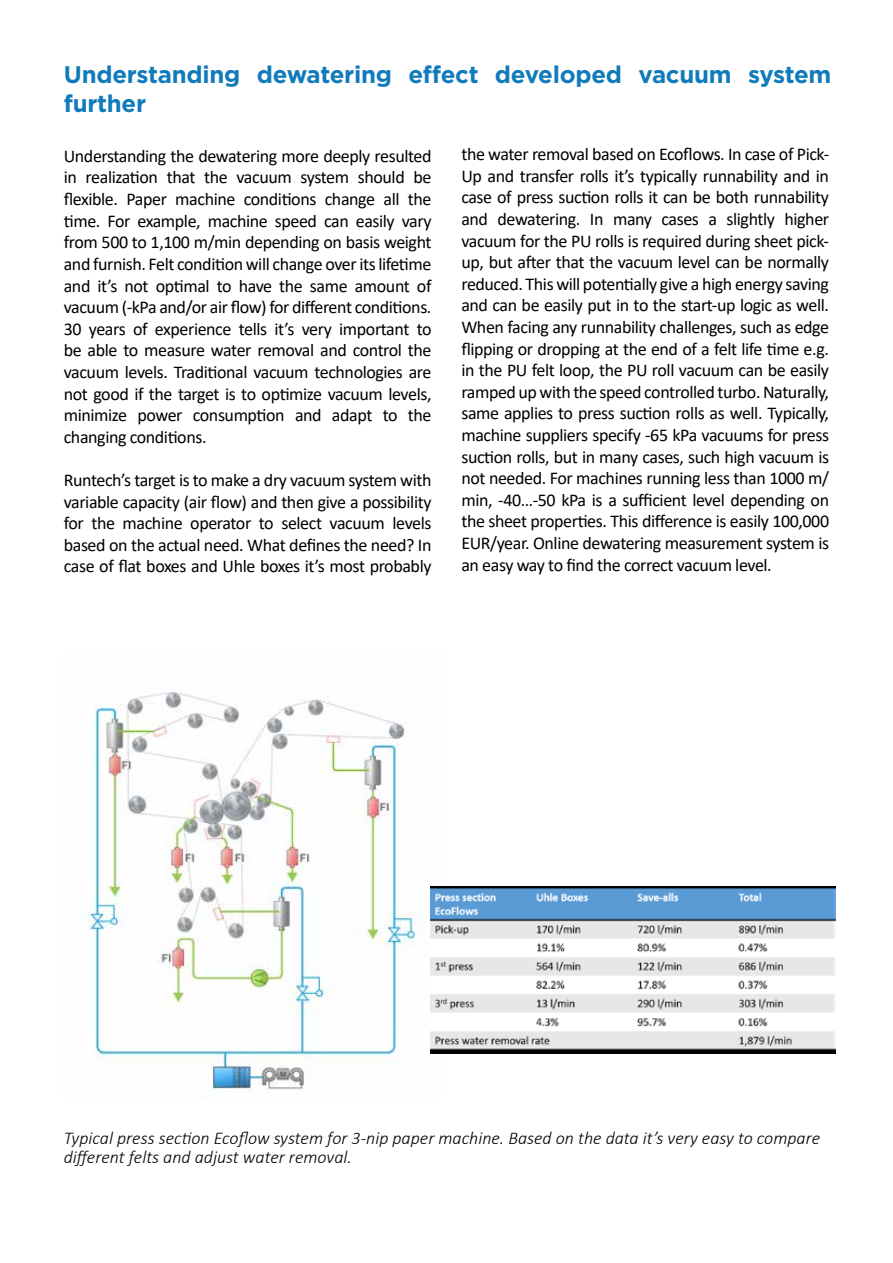
<style>
.page{position:relative;width:893px;height:1263px;background:#fff}
.page>*{position:absolute;margin:0;border:0;box-sizing:border-box;transform-origin:0 0}
.t1{font:700 24px/28.8px "Gotham";letter-spacing:-.01em;color:#0f7bba}
.t2{font:18px/21.6px "Calibri";letter-spacing:-.025em;color:#000;text-align:justify}
.t3{font:italic 300 18px/19.5px "Calibri";color:#000}
</style>
<div class="page">
<img style="left:79px;top:689px;width:365px;height:402px">
<img style="left:431px;top:886px;width:404px;height:167px">
<h1 class="t1" style="left:64px;top:60px;width:769px">Understanding dewatering effect developed vacuum system further</h1>
<p class="t2" style="left:64px;top:145px;width:369px">Understanding the dewatering more deeply resulted in realization that the vacuum system should be flexible. Paper machine conditions change all the time. For example, machine speed can easily vary from 500 to 1,100 m/min depending on basis weight and furnish. Felt condition will change over its lifetime and it’s not optimal to have the same amount of vacuum (-kPa and/or air flow) for different conditions.<br>30 years of experience tells it’s very important to be able to measure water removal and control the vacuum levels. Traditional vacuum technologies are not good if the target is to optimize vacuum levels, minimize power consumption and adapt to the changing conditions.</p>
<p class="t2" style="left:64px;top:469px;width:369px">Runtech’s target is to make a dry vacuum system with variable capacity (air flow) and then give a possibility for the machine operator to select vacuum levels based on the actual need. What defines the need? In case of flat boxes and Uhle boxes it’s most probably</p>
<p class="t2" style="left:461px;top:143px;width:369px">the water removal based on Ecoflows. In case of Pick-Up and transfer rolls it’s typically runnability and in case of press suction rolls it can be both runnability and dewatering. In many cases a slightly higher vacuum for the PU rolls is required during sheet pick&shy;up, but after that the vacuum level can be normally reduced. This will potentially give a high energy saving and can be easily put in to the start-up logic as well.<br>When facing any runnability challenges, such as edge flipping or dropping at the end of a felt life time e.g. in the PU felt loop, the PU roll vacuum can be easily ramped up with the speed controlled turbo. Naturally, same applies to press suction rolls as well. Typically, machine suppliers specify -65 kPa vacuums for press suction rolls, but in many cases, such high vacuum is not needed. For machines running less than 1000 m/ min, -40…-50 kPa is a sufficient level depending on the sheet properties. This difference is easily 100,000<br>EUR/year. Online dewatering measurement system is an easy way to find the correct vacuum level.</p>
<p class="t3" style="left:64px;top:1128px;width:758px">Typical press section Ecoflow system for 3-nip paper machine. Based on the data it’s very easy to compare different felts and adjust water removal.</p>
</div>
